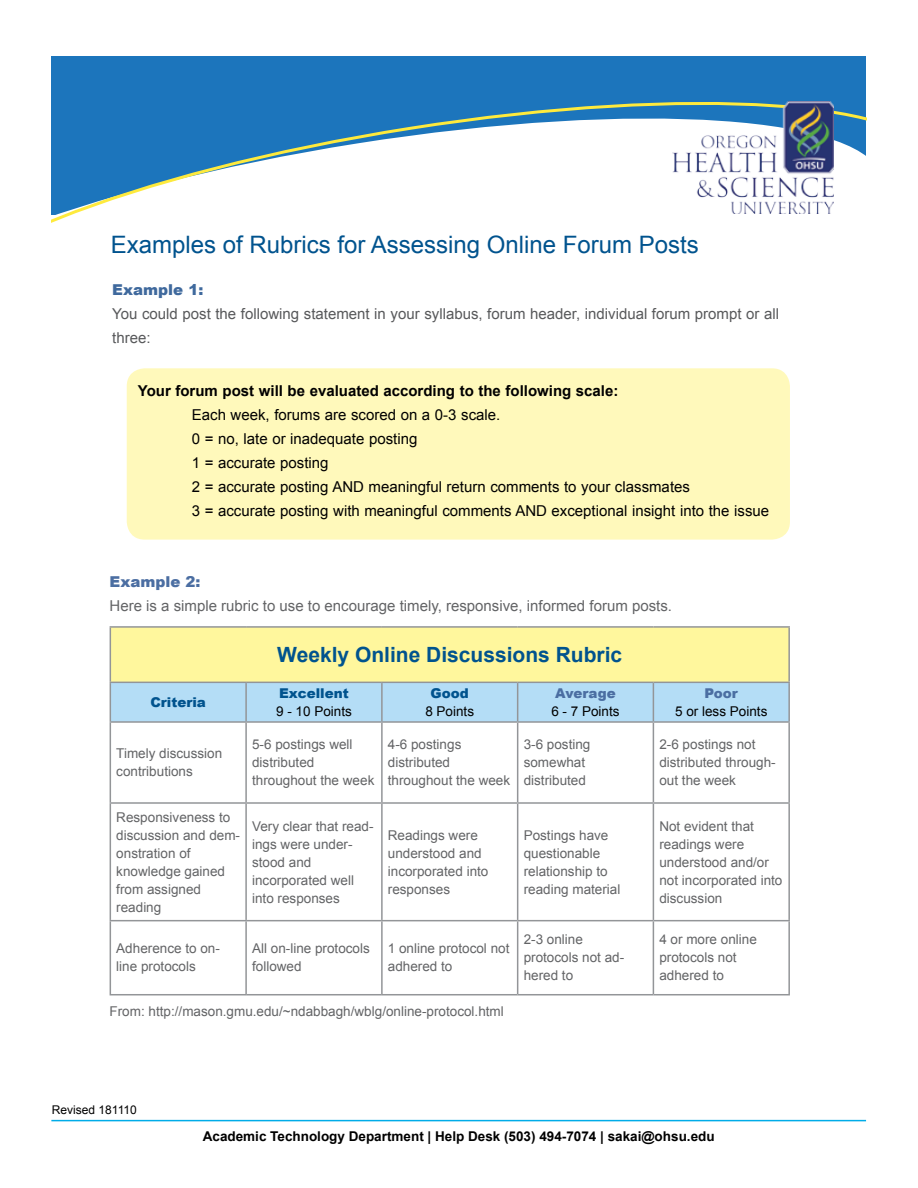
<style>
.page{position:relative;width:918px;height:1188px;background:#fff}
.page>*{position:absolute;margin:0;border:0;box-sizing:border-box;transform-origin:0 0}
.t1{font:24px "Arial";color:#00538e}
.t2{font:700 21px "Arial";color:#00538e}
.t3{font:15px/24px "Arial";color:#000}
.t4{font:15px/24px "Arial";color:#58595b}
.t5{font:15px "Arial";color:#636466}
.t6{font:700 15px "Arial";color:#000}
.t7{font:900 15px "Arial";color:#3f699d}
.t8{font:900 15px "Arial";color:#4b6ea2}
.t9{font:13.5px/18px "Arial";color:#636466}
.t10{font:700 13.5px "Arial";color:#000}
.t11{font:13.5px "Arial";color:#000}
.t12{font:900 13.5px "Arial";color:#00538e}
.t13{font:900 13.5px "Arial";color:#4b6ea2}
.t14{font:12px "Arial";color:#000}
</style>
<div class="page">
<hr style="left:51px;top:1120px;width:815px;height:1px;background:#00ace8">
<div style="left:52px;top:56px;width:814px;height:159px;background:#1c75bc"></div>
<svg style="left:52px;top:101px;width:814px;height:122px"></svg>
<img style="left:672px;top:102px;width:162px;height:112px">
<div style="left:127px;top:368px;width:663px;height:172px;background:#fff9bb;border-radius:18px"></div>
<div style="left:110px;top:627px;width:679px;height:55px;background:#fff79d"></div>
<div style="left:111px;top:683px;width:677px;height:38px;background:#b4ddf6"></div>
<hr style="left:110px;top:626px;width:136px;height:2px;background:#939598">
<hr style="left:110px;top:628px;width:1px;height:54px;background:#939598">
<hr style="left:246px;top:626px;width:136px;height:2px;background:#939598">
<hr style="left:382px;top:626px;width:136px;height:2px;background:#939598">
<hr style="left:518px;top:626px;width:135px;height:2px;background:#939598">
<hr style="left:653px;top:626px;width:137px;height:2px;background:#939598">
<hr style="left:788px;top:628px;width:2px;height:54px;background:#939598">
<hr style="left:110px;top:682px;width:136px;height:1px;background:#939598">
<hr style="left:110px;top:683px;width:1px;height:38px;background:#939598">
<hr style="left:246px;top:682px;width:136px;height:1px;background:#939598">
<hr style="left:245px;top:683px;width:2px;height:38px;background:#939598">
<hr style="left:382px;top:682px;width:136px;height:1px;background:#939598">
<hr style="left:381px;top:683px;width:2px;height:38px;background:#939598">
<hr style="left:518px;top:682px;width:135px;height:1px;background:#939598">
<hr style="left:517px;top:683px;width:1px;height:38px;background:#939598">
<hr style="left:653px;top:682px;width:137px;height:1px;background:#939598">
<hr style="left:653px;top:683px;width:1px;height:38px;background:#939598">
<hr style="left:788px;top:683px;width:2px;height:38px;background:#939598">
<hr style="left:110px;top:721px;width:136px;height:2px;background:#939598">
<hr style="left:110px;top:723px;width:1px;height:79px;background:#939598">
<hr style="left:246px;top:721px;width:136px;height:2px;background:#939598">
<hr style="left:245px;top:723px;width:2px;height:79px;background:#939598">
<hr style="left:382px;top:721px;width:136px;height:2px;background:#939598">
<hr style="left:381px;top:723px;width:2px;height:79px;background:#939598">
<hr style="left:518px;top:721px;width:135px;height:2px;background:#939598">
<hr style="left:517px;top:723px;width:1px;height:79px;background:#939598">
<hr style="left:653px;top:721px;width:137px;height:2px;background:#939598">
<hr style="left:653px;top:723px;width:1px;height:79px;background:#939598">
<hr style="left:788px;top:723px;width:2px;height:79px;background:#939598">
<hr style="left:110px;top:802px;width:136px;height:2px;background:#939598">
<hr style="left:110px;top:804px;width:1px;height:116px;background:#939598">
<hr style="left:246px;top:802px;width:136px;height:2px;background:#939598">
<hr style="left:245px;top:804px;width:2px;height:116px;background:#939598">
<hr style="left:382px;top:802px;width:136px;height:2px;background:#939598">
<hr style="left:381px;top:804px;width:2px;height:116px;background:#939598">
<hr style="left:518px;top:802px;width:135px;height:2px;background:#939598">
<hr style="left:517px;top:804px;width:1px;height:116px;background:#939598">
<hr style="left:653px;top:802px;width:137px;height:2px;background:#939598">
<hr style="left:653px;top:804px;width:1px;height:116px;background:#939598">
<hr style="left:788px;top:804px;width:2px;height:116px;background:#939598">
<hr style="left:110px;top:920px;width:136px;height:1px;background:#939598">
<hr style="left:110px;top:921px;width:1px;height:73px;background:#939598">
<hr style="left:246px;top:920px;width:136px;height:1px;background:#939598">
<hr style="left:245px;top:921px;width:2px;height:73px;background:#939598">
<hr style="left:382px;top:920px;width:136px;height:1px;background:#939598">
<hr style="left:381px;top:921px;width:2px;height:73px;background:#939598">
<hr style="left:518px;top:920px;width:135px;height:1px;background:#939598">
<hr style="left:517px;top:921px;width:1px;height:73px;background:#939598">
<hr style="left:653px;top:920px;width:137px;height:1px;background:#939598">
<hr style="left:653px;top:921px;width:1px;height:73px;background:#939598">
<hr style="left:788px;top:921px;width:2px;height:73px;background:#939598">
<hr style="left:110px;top:994px;width:136px;height:1px;background:#939598">
<hr style="left:246px;top:994px;width:136px;height:1px;background:#939598">
<hr style="left:382px;top:994px;width:136px;height:1px;background:#939598">
<hr style="left:518px;top:994px;width:135px;height:1px;background:#939598">
<hr style="left:653px;top:994px;width:137px;height:1px;background:#939598">
<h1 class="t1" style="left:111px;top:229px;width:590px">Examples of Rubrics for Assessing Online Forum Posts</h1>
<p class="t7" style="left:112px;top:279px;width:93px">Example 1:</p>
<p class="t4" style="left:112px;top:302px;width:668px">You could post the following statement in your syllabus, forum header, individual forum prompt or all three:</p>
<p class="t6" style="left:138px;top:381px;width:482px">Your forum post will be evaluated according to the following scale:</p>
<p class="t3" style="left:192px;top:403px;width:579px">Each week, forums are scored on a 0-3 scale.<br>0 = no, late or inadequate posting<br>1 = accurate posting<br>2 = accurate posting AND meaningful return comments to your classmates<br>3 = accurate posting with meaningful comments AND exceptional insight into the issue</p>
<p class="t8" style="left:110px;top:571px;width:92px">Example 2:</p>
<p class="t5" style="left:110px;top:596px;width:564px">Here is a simple rubric to use to encourage timely, responsive, informed forum posts.</p>
<h2 class="t2" style="left:277px;top:641px;width:347px">Weekly Online Discussions Rubric</h2>
<p class="t12" style="left:150px;top:692px;width:57px">Criteria</p>
<p class="t12" style="left:431px;top:683px;width:40px">Good</p>
<p class="t11" style="left:425px;top:702px;width:50px">8 Points</p>
<p class="t12" style="left:279px;top:683px;width:71px">Excellent</p>
<p class="t11" style="left:276px;top:702px;width:77px">9 - 10 Points</p>
<p class="t13" style="left:555px;top:683px;width:62px">Average</p>
<p class="t11" style="left:551px;top:702px;width:70px">6 - 7 Points</p>
<p class="t13" style="left:705px;top:683px;width:35px">Poor</p>
<p class="t11" style="left:675px;top:702px;width:94px">5 or less Points</p>
<p class="t9" style="left:116px;top:745px;width:108px">Timely discussion contributions</p>
<p class="t9" style="left:252px;top:736px;width:124px">5-6 postings well distributed throughout the week</p>
<p class="t9" style="left:388px;top:736px;width:124px">4-6 postings distributed throughout the week</p>
<p class="t9" style="left:524px;top:736px;width:68px">3-6 posting somewhat distributed</p>
<p class="t9" style="left:659px;top:736px;width:118px">2-6 postings not distributed through&shy;out the week</p>
<p class="t9" style="left:116px;top:808px;width:125px">Responsiveness to discussion and dem&shy;onstration of knowledge gained from assigned reading</p>
<p class="t9" style="left:252px;top:817px;width:123px">Very clear that read&shy;ings were under&shy;stood and incorporated well into responses</p>
<p class="t9" style="left:388px;top:826px;width:102px">Readings were understood and incorporated into responses</p>
<p class="t9" style="left:524px;top:826px;width:98px">Postings have questionable relationship to reading material</p>
<p class="t9" style="left:659px;top:817px;width:125px">Not evident that readings were understood and/or not incorporated into discussion</p>
<p class="t9" style="left:116px;top:940px;width:105px">Adherence to on&shy;line protocols</p>
<p class="t9" style="left:252px;top:940px;width:119px">All on-line protocols followed</p>
<p class="t9" style="left:388px;top:940px;width:123px">1 online protocol not adhered to</p>
<p class="t9" style="left:524px;top:931px;width:102px">2-3 online protocols not ad&shy;hered to</p>
<p class="t9" style="left:659px;top:931px;width:99px">4 or more online protocols not adhered to</p>
<p class="t9" style="left:110px;top:1003px;width:396px">From: http://mason.gmu.edu/~ndabbagh/wblg/online-protocol.html</p>
<p class="t14" style="left:52px;top:1102px;width:86px">Revised 181110</p>
<p class="t10" style="left:203px;top:1128px;width:513px">Academic Technology Department | Help Desk (503) 494-7074 | sakai@ohsu.edu</p>
</div>
